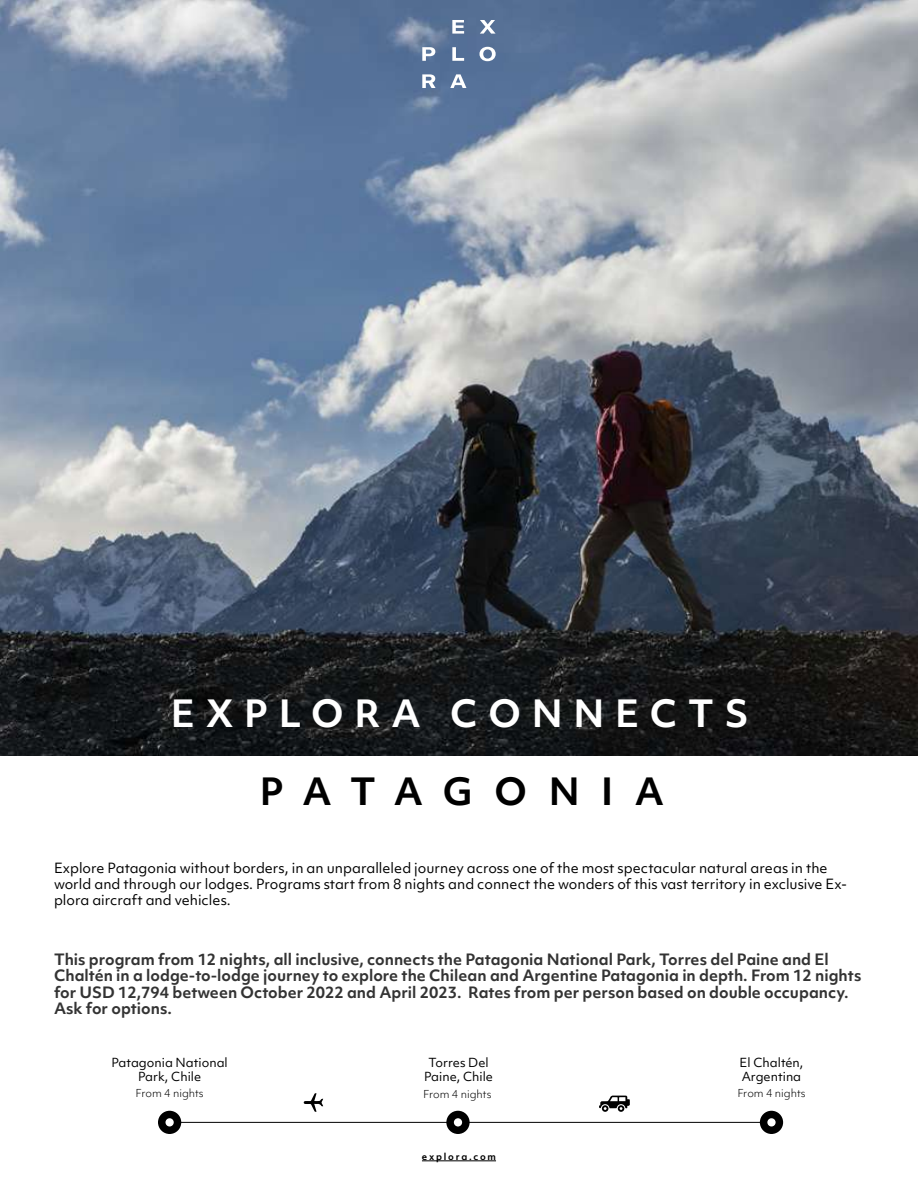
<style>
.page{position:relative;width:918px;height:1188px;background:#fff}
.page>*{position:absolute;margin:0;border:0;box-sizing:border-box;transform-origin:0 0}
.t1{font:700 36px "Objektiv Mk 1";letter-spacing:.3em;color:#fff}
.t2{font:700 36px "Objektiv Mk 1";letter-spacing:.575em;color:#000}
.t3{font:700 15px/16.5px "Objektiv Mk 1";color:#333}
.t4{font:13.5px/16.2px "Objektiv Mk 1";color:#000}
.t5{font:12px/14.4px "Objektiv Mk 1";color:#000;text-align:center}
.t6{font:300 10.5px "Objektiv Mk 1";color:#000}
.t7{font:700 9px "Objektiv Mk 1 Trial";letter-spacing:.2em;color:#000}
</style>
<div class="page">
<hr style="left:422px;top:1160px;width:74px;height:1px;background:#000">
<img style="left:0;top:0;width:918px;height:756px">
<svg style="left:452px;top:47px;width:12px;height:14px"></svg>
<svg style="left:452px;top:20px;width:12px;height:14px"></svg>
<svg style="left:480px;top:20px;width:16px;height:14px"></svg>
<svg style="left:450px;top:74px;width:16px;height:14px"></svg>
<svg style="left:422px;top:74px;width:14px;height:14px"></svg>
<svg style="left:422px;top:47px;width:13px;height:14px"></svg>
<svg style="left:479px;top:47px;width:17px;height:14px"></svg>
<hr style="left:170px;top:1122px;width:601px;height:1px;background:#000">
<div style="left:158px;top:1111px;width:23px;height:23px;background:#000;border-radius:50%"></div>
<div style="left:165px;top:1118px;width:9px;height:8px;background:#fff;border-radius:50%"></div>
<div style="left:446px;top:1111px;width:24px;height:23px;background:#000;border-radius:50%"></div>
<div style="left:454px;top:1118px;width:8px;height:8px;background:#fff;border-radius:50%"></div>
<div style="left:760px;top:1111px;width:23px;height:23px;background:#000;border-radius:50%"></div>
<div style="left:767px;top:1118px;width:9px;height:8px;background:#fff;border-radius:50%"></div>
<svg style="left:304px;top:1093px;width:19px;height:19px"></svg>
<svg style="left:599px;top:1096px;width:31px;height:16px"></svg>
<h1 class="t1" style="left:171px;top:688px;width:580px">EXPLORA CONNECTS</h1>
<h1 class="t2" style="left:260px;top:766px;width:406px">PATAGONIA</h1>
<p class="t4" style="left:54px;top:859px;width:795px">Explore Patagonia without borders, in an unparalleled journey across one of the most spectacular natural areas in the world and through our lodges. Programs start from 8 nights and connect the wonders of this vast territory in exclusive Ex&shy;plora aircraft and vehicles.</p>
<p class="t3" style="left:54px;top:951px;width:809px">This program from 12 nights, all inclusive, connects the Patagonia National Park, Torres del Paine and El Chaltén in a lodge-to-lodge journey to explore the Chilean and Argentine Patagonia in depth. From 12 nights for USD 12,794 between October 2022 and April 2023. Rates from per person based on double occupancy.<br>Ask for options.</p>
<p class="t5" style="left:111px;top:1055px;width:118px">Patagonia National<br>Park, Chile</p>
<p class="t5" style="left:740px;top:1055px;width:65px;text-align:left">El Chaltén,<br>Argentina</p>
<p class="t6" style="left:135px;top:1086px;width:70px">From 4 nights</p>
<p class="t6" style="left:423px;top:1087px;width:70px">From 4 nights</p>
<p class="t6" style="left:737px;top:1086px;width:70px">From 4 nights</p>
<p class="t5" style="left:424px;top:1055px;width:70px">Torres Del<br>Paine, Chile</p>
<p class="t7" style="left:422px;top:1150px;width:76px">explora.com</p>
</div>
